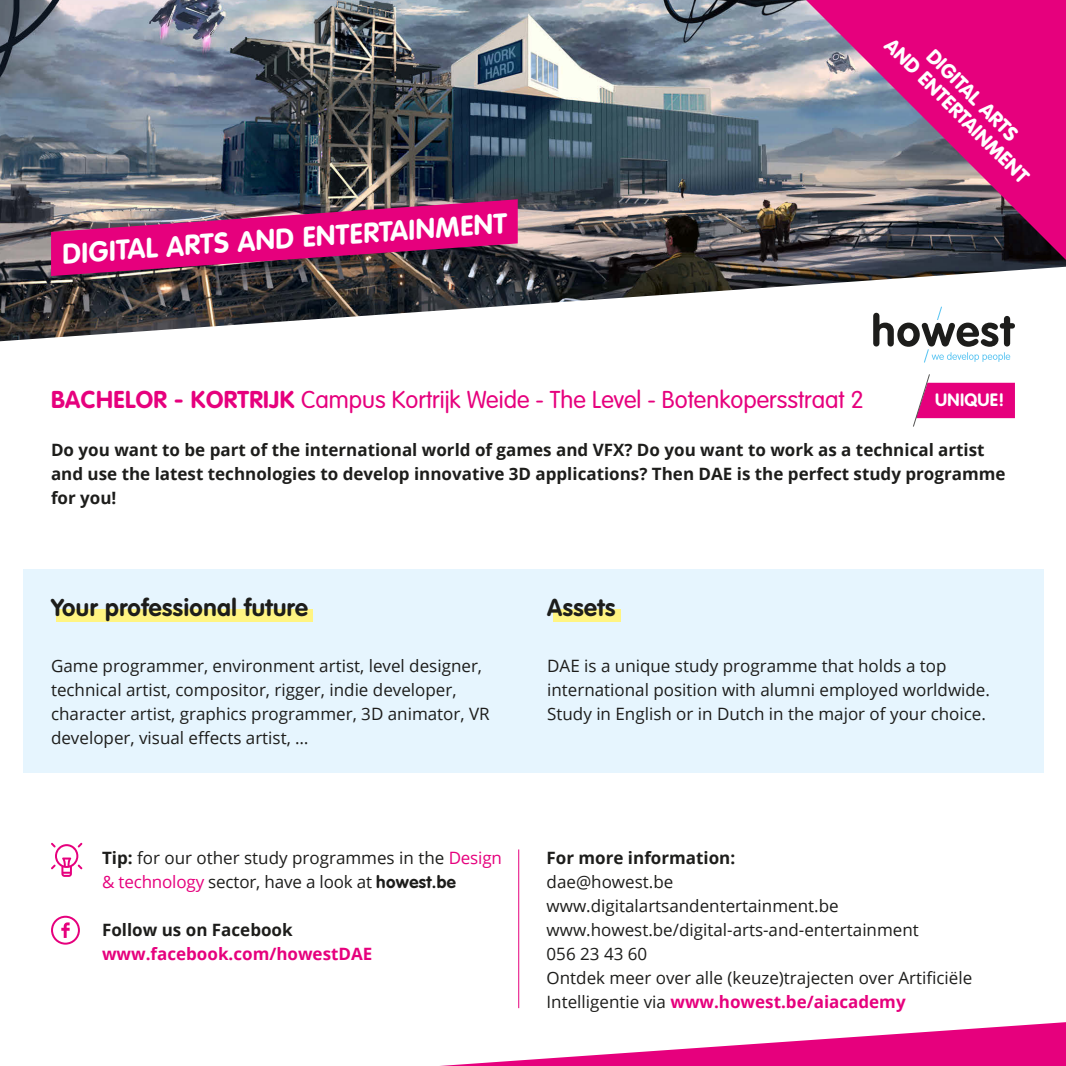
<style>
.page{position:relative;width:1066px;height:1066px;background:#fff}
.page>*{position:absolute;margin:0;border:0;box-sizing:border-box;transform-origin:0 0}
.TITEL_1_ROZE{font:700 28px "VAG Rounded Std";color:#fff}
.t1{font:300 24px "VAG Rounded Std";color:#e6007d}
.HIGHLIGHT{font:700 24px "VAG Rounded Std";letter-spacing:.02em;color:#1d1d1b}
.HIGHTLIGHT_GEEL{font:700 24px "VAG Rounded Std";letter-spacing:.02em;color:#1d1d1b}
.TITEL_IN_HOEK_WIT{font:900 20px "VAG Rounded Std";color:#fff}
.OPSOMMING_2{font:700 17.6px "VAG Rounded Std";letter-spacing:.015em;color:#fff}
.BROODTEKST{font:17px/24px "Open Sans";color:#1d1d1b}
.BROODTEKST-2{font:700 17px/24px "Open Sans";color:#1d1d1b}
.BROODTEKST-3{font:700 17px "Open Sans";color:#e6007d}
.s1{font-weight:700}
.s2{color:#e6007d}
.s3{font-family:"VAG Rounded Std";font-weight:700}
.s4{font-weight:700;color:#e6007d}
</style>
<div class="page">
<img style="left:0;top:0;width:942px;height:341px">
<img style="left:7px;top:174px;width:555px;height:127px">
<div style="left:23px;top:569px;width:1020px;height:204px;background:#e6f5fe"></div>
<div style="left:57px;top:609px;width:256px;height:13px;background:#fff482"></div>
<div style="left:553px;top:609px;width:67px;height:13px;background:#fff482"></div>
<hr style="left:518px;top:849px;width:1px;height:159px;background:#e6007d">
<svg style="left:51px;top:843px;width:31px;height:34px"></svg>
<div style="left:51px;top:916px;width:29px;height:29px;border:2px solid #e6007d;border-radius:50%"></div>
<svg style="left:61px;top:922px;width:9px;height:16px"></svg>
<svg style="left:440px;top:1022px;width:626px;height:44px"></svg>
<svg style="left:783px;top:0;width:283px;height:285px;background:#a74880"></svg>
<svg style="left:873px;top:307px;width:142px;height:56px"></svg>
<svg style="left:913px;top:374px;width:102px;height:53px"></svg>
<p class="TITEL_1_ROZE" style="left:61px;top:238px;width:447px;rotate:-4deg">DIGITAL ARTS AND ENTERTAINMENT</p>
<p class="TITEL_IN_HOEK_WIT" style="left:897px;top:33px;width:195px;rotate:45deg">AND ENTERTAINMENT</p>
<p class="TITEL_IN_HOEK_WIT" style="left:938px;top:44px;width:122px;rotate:45deg">DIGITAL ARTS</p>
<p class="t1" style="left:51px;top:386px;width:814px"><span class="s1">BACHELOR - KORTRIJK</span> Campus Kortrijk Weide - The Level - Botenkopersstraat 2</p>
<p class="BROODTEKST-2" style="left:51px;top:437px;width:956px">Do you want to be part of the international world of games and VFX? Do you want to work as a technical artist and use the latest technologies to develop innovative 3D applications? Then DAE is the perfect study programme for you!</p>
<p class="OPSOMMING_2" style="left:935px;top:390px;width:70px">UNIQUE!</p>
<p class="HIGHLIGHT" style="left:51px;top:594px;width:258px">Your professional future</p>
<p class="BROODTEKST" style="left:51px;top:653px;width:440px">Game programmer, environment artist, level designer, technical artist, compositor, rigger, indie developer, character artist, graphics programmer, 3D animator, VR developer, visual effects artist, …</p>
<p class="BROODTEKST" style="left:102px;top:845px;width:401px"><span class="s1">Tip:</span> for our other study programmes in the <span class="s2">Design &amp; technology</span> sector, have a look at <span class="s3">howest.be</span></p>
<p class="BROODTEKST-2" style="left:102px;top:917px;width:192px">Follow us on Facebook</p>
<p class="BROODTEKST-3" style="left:102px;top:942px;width:272px">www.facebook.com/howestDAE</p>
<p class="HIGHTLIGHT_GEEL" style="left:547px;top:594px;width:70px">Assets</p>
<p class="BROODTEKST" style="left:547px;top:653px;width:444px">DAE is a unique study programme that holds a top international position with alumni employed worldwide.<br>Study in English or in Dutch in the major of your choice.</p>
<p class="BROODTEKST-2" style="left:546px;top:845px;width:190px">For more information:</p>
<p class="BROODTEKST" style="left:546px;top:869px;width:128px">dae@howest.be</p>
<p class="BROODTEKST" style="left:546px;top:893px;width:294px">www.digitalartsandentertainment.be</p>
<p class="BROODTEKST" style="left:546px;top:917px;width:374px">www.howest.be/digital-arts-and-entertainment</p>
<p class="BROODTEKST" style="left:546px;top:941px;width:102px">056 23 43 60</p>
<p class="BROODTEKST" style="left:546px;top:965px;width:427px">Ontdek meer over alle (keuze)trajecten over Artificiële<br>Intelligentie via <span class="s4">www.howest.be/aiacademy</span></p>
</div>
